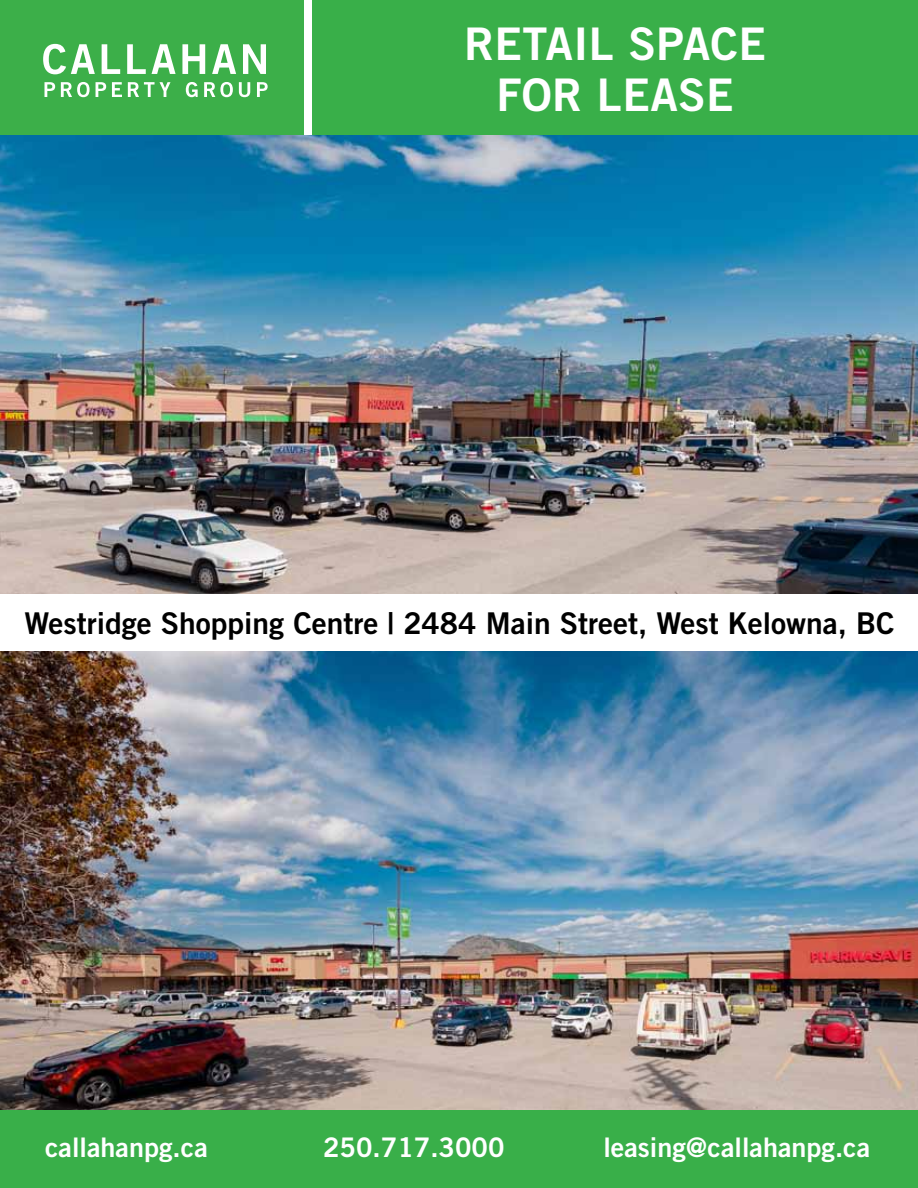
<style>
.page{position:relative;width:918px;height:1188px;background:#fff}
.page>*{position:absolute;margin:0;border:0;box-sizing:border-box;transform-origin:0 0}
.t1{font:45px/51px "Trade Gothic Bold Two";letter-spacing:.01em;color:#fff;text-align:center}
.t2{font:30px "Trade Gothic Bold Two";color:#000}
.t3{font:27px "Trade Gothic Bold Two";color:#fff}
</style>
<div class="page">
<div style="left:0;top:0;width:304px;height:135px;background:#3caf49"></div>
<svg style="left:43px;top:44px;width:223px;height:30px"></svg>
<svg style="left:44px;top:82px;width:224px;height:15px"></svg>
<div style="left:0;top:1110px;width:918px;height:78px;background:#39af49"></div>
<div style="left:312px;top:1px;width:606px;height:134px;background:#39af49"></div>
<img style="left:0;top:651px;width:918px;height:458px">
<img style="left:0;top:135px;width:918px;height:459px">
<h1 class="t1" style="left:464px;top:18px;width:304px">RETAIL SPACE<br>FOR LEASE</h1>
<p class="t2" style="left:24px;top:605px;width:872px">Westridge Shopping Centre | 2484 Main Street, West Kelowna, BC</p>
<p class="t3" style="left:45px;top:1130px;width:164px">callahanpg.ca</p>
<p class="t3" style="left:323px;top:1130px;width:183px">250.717.3000</p>
<p class="t3" style="left:603px;top:1130px;width:268px">leasing@callahanpg.ca</p>
</div>
